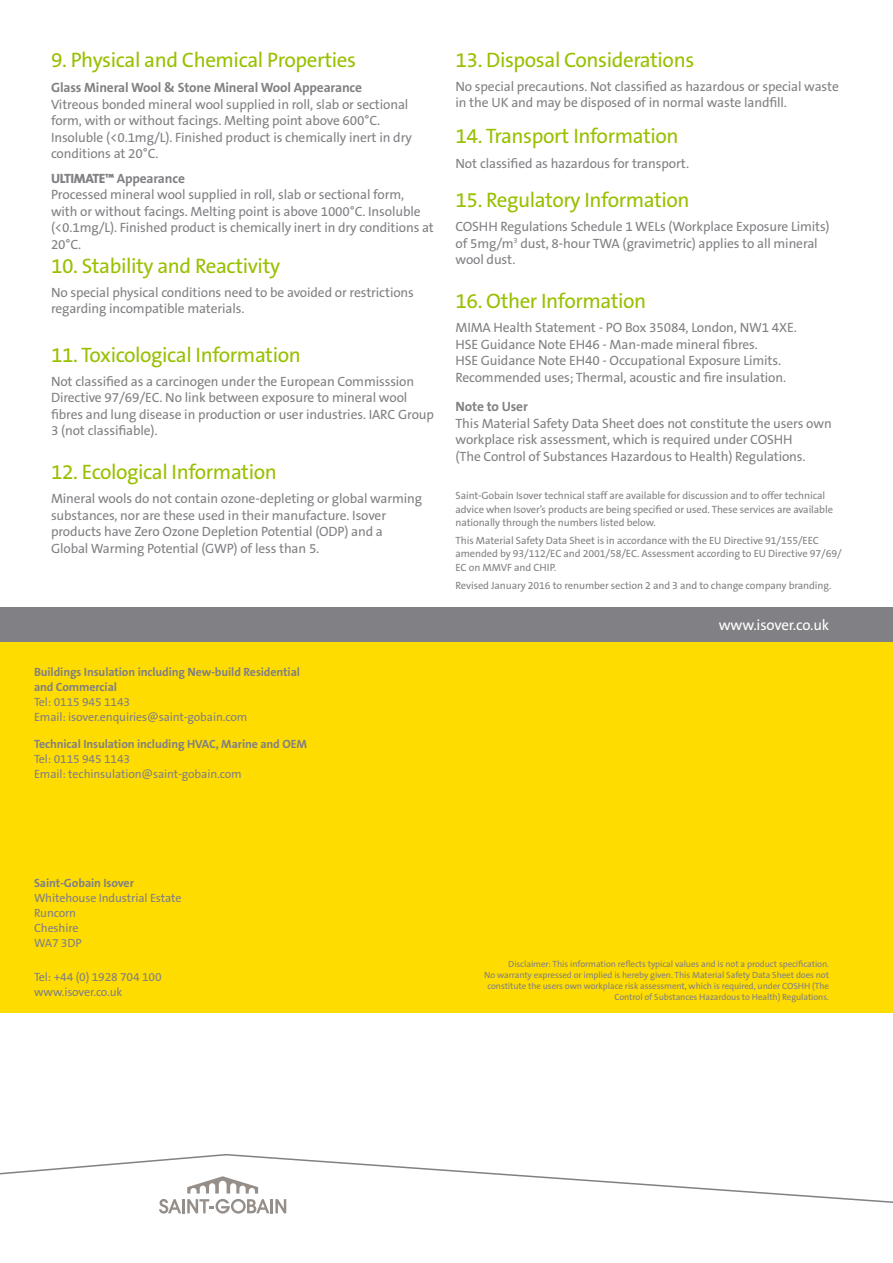
<style>
.page{position:relative;width:893px;height:1263px;background:#fff}
.page>*{position:absolute;margin:0;border:0;box-sizing:border-box;transform-origin:0 0}
.t1{font:21px "The Sans B5 Plain";letter-spacing:-.02em;color:#98c000}
.t2{font:15px "The Sans B5 Plain";letter-spacing:-.01em;color:#fff}
.t3{font:13.5px/16.5px "The Sans B5 Plain";letter-spacing:-.01em;color:#818084}
.t4{font:700 13.5px "The Sans B7";letter-spacing:-.01em;color:#818084}
.t5{font:12px/15px "The Sans B5 Plain";letter-spacing:-.01em;color:#818084}
.t6{font:700 12px/15px "The Sans B7";letter-spacing:-.01em;color:#818084}
.t7{font:10.5px/13.5px "The Sans B5 Plain";letter-spacing:-.01em;color:#818084}
.t8{font:9px/10.8px "The Sans B5 Plain";letter-spacing:-.01em;color:#818084;text-align:right}
.s1{font-family:"The Sans B8";font-weight:800}
</style>
<div class="page">
<div style="left:0;top:506px;width:893px;height:506px;background:#ffdc00"></div>
<div style="left:0;top:0;width:893px;height:631px;background:#fff"></div>
<div style="left:0;top:607px;width:893px;height:34px;background:#818084"></div>
<svg style="left:0;top:1154px;width:893px;height:50px"></svg>
<svg style="left:187px;top:1176px;width:71px;height:17px"></svg>
<hr style="left:270px;top:1199px;width:3px;height:14px;background:#968e89">
<svg style="left:275px;top:1199px;width:11px;height:14px"></svg>
<hr style="left:182px;top:1199px;width:3px;height:14px;background:#968e89">
<svg style="left:159px;top:1199px;width:22px;height:14px"></svg>
<svg style="left:187px;top:1199px;width:82px;height:14px"></svg>
<h1 class="t1" style="left:51px;top:48px;width:306px">9. Physical and Chemical Properties</h1>
<p class="t4" style="left:51px;top:81px;width:313px">Glass Mineral Wool &amp; Stone Mineral Wool Appearance</p>
<p class="t3" style="left:51px;top:97px;width:362px">Vitreous bonded mineral wool supplied in roll, slab or sectional form, with or without facings. Melting point above 600°C.<br>Insoluble (&lt;0.1mg/L). Finished product is chemically inert in dry conditions at 20°C.</p>
<p class="t4" style="left:51px;top:171px;width:135px"><span class="s1">ULTIMATE™</span> Appearance</p>
<p class="t3" style="left:51px;top:187px;width:384px">Processed mineral wool supplied in roll, slab or sectional form, with or without facings. Melting point is above 1000°C. Insoluble (&lt;0.1mg/L). Finished product is chemically inert in dry conditions at 20°C.</p>
<h1 class="t1" style="left:51px;top:254px;width:231px">10. Stability and Reactivity</h1>
<p class="t3" style="left:51px;top:284px;width:364px">No special physical conditions need to be avoided or restrictions regarding incompatible materials.</p>
<h1 class="t1" style="left:51px;top:343px;width:251px">11. Toxicological Information</h1>
<p class="t3" style="left:51px;top:373px;width:385px">Not classified as a carcinogen under the European Commisssion Directive 97/69/EC. No link between exposure to mineral wool fibres and lung disease in production or user industries. IARC Group 3 (not classifiable).</p>
<h1 class="t1" style="left:51px;top:461px;width:227px">12. Ecological Information</h1>
<p class="t3" style="left:51px;top:491px;width:373px">Mineral wools do not contain ozone-depleting or global warming substances, nor are these used in their manufacture. Isover products have Zero Ozone Depletion Potential (ODP) and a Global Warming Potential (GWP) of less than 5.</p>
<p class="t6" style="left:34px;top:664px;width:268px">Buildings Insulation including New-build Residential and Commercial</p>
<p class="t5" style="left:34px;top:694px;width:215px">Tel: 0115 945 1143<br>Email: isover.enquiries@saint-gobain.com</p>
<p class="t6" style="left:34px;top:737px;width:275px">Technical Insulation including HVAC, Marine and OEM</p>
<p class="t5" style="left:34px;top:752px;width:209px">Tel: 0115 945 1143<br>Email: techinsulation@saint-gobain.com</p>
<h1 class="t1" style="left:455px;top:48px;width:240px">13. Disposal Considerations</h1>
<p class="t3" style="left:455px;top:78px;width:385px">No special precautions. Not classified as hazardous or special waste in the UK and may be disposed of in normal waste landfill.</p>
<h1 class="t1" style="left:455px;top:125px;width:225px">14. Transport Information</h1>
<p class="t3" style="left:455px;top:155px;width:235px">Not classified as hazardous for transport.</p>
<h1 class="t1" style="left:455px;top:188px;width:236px">15. Regulatory Information</h1>
<p class="t3" style="left:455px;top:219px;width:376px">COSHH Regulations Schedule 1 WELs (Workplace Exposure Limits) of 5mg/m<sup>3</sup> dust, 8-hour TWA (gravimetric) applies to all mineral wool dust.</p>
<h1 class="t1" style="left:455px;top:290px;width:192px">16. Other Information</h1>
<p class="t3" style="left:455px;top:320px;width:343px">MIMA Health Statement - PO Box 35084, London, NW1 4XE.<br>HSE Guidance Note EH46 - Man-made mineral fibres.<br>HSE Guidance Note EH40 - Occupational Exposure Limits.<br>Recommended uses; Thermal, acoustic and fire insulation.</p>
<p class="t4" style="left:455px;top:399px;width:74px">Note to User</p>
<p class="t3" style="left:455px;top:415px;width:378px">This Material Safety Data Sheet does not constitute the users own workplace risk assessment, which is required under COSHH<br>(The Control of Substances Hazardous to Health) Regulations.</p>
<p class="t7" style="left:455px;top:489px;width:379px">Saint-Gobain Isover technical staff are available for discussion and to offer technical advice when Isover’s products are being specified or used. These services are available nationally through the numbers listed below.</p>
<p class="t7" style="left:455px;top:534px;width:388px">This Material Safety Data Sheet is in accordance with the EU Directive 91/155/EEC amended by 93/112/EC and 2001/58/EC. Assessment according to EU Directive 97/69/<br>EC on MMVF and CHIP.</p>
<p class="t7" style="left:455px;top:579px;width:378px">Revised January 2016 to renumber section 2 and 3 and to change company branding.</p>
<p class="t2" style="left:719px;top:617px;width:112px">www.isover.co.uk</p>
<p class="t6" style="left:34px;top:875px;width:101px">Saint-Gobain Isover</p>
<p class="t5" style="left:34px;top:890px;width:149px">Whitehouse Industrial Estate<br>Runcorn<br>Cheshire<br>WA7 3DP</p>
<p class="t5" style="left:34px;top:969px;width:129px">Tel: +44 (0) 1928 704 100 www.isover.co.uk</p>
<p class="t8" style="left:484px;top:959px;width:346px">Disclaimer: This information reflects typical values and is not a product specification.<br>No warranty expressed or implied is hereby given. This Material Safety Data Sheet does not constitute the users own workplace risk assessment, which is required, under COSHH (The Control of Substances Hazardous to Health) Regulations.</p>
</div>
